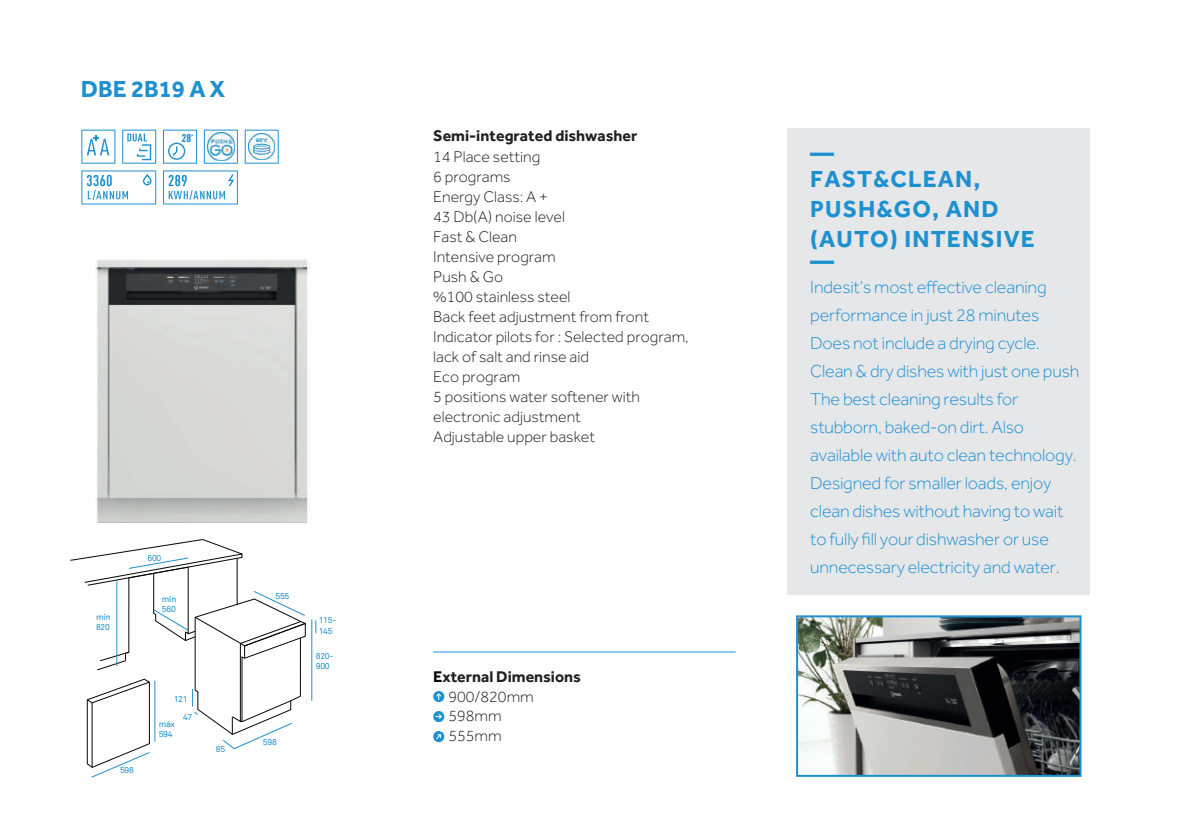
<style>
.page{position:relative;width:1191px;height:840px;background:#fff}
.page>*{position:absolute;margin:0;border:0;box-sizing:border-box;transform-origin:0 0}
.t1{font:700 24px/26px "Effra";letter-spacing:.05em;color:#1d90d0}
.t2{font:300 18px/28px "Effra";letter-spacing:-.01em;color:#1d90d0}
.t3{font:300 16px/20px "Effra";color:#231f20}
.t4{font:700 16px "Effra";color:#231f20}
.t5{font:11.6px "D DIN Condensed Bold";color:#1d90d0}
.t6{font:8.6px/10.2px "Akkurat";letter-spacing:-.03em;color:#1d90d0}
.s1{font-weight:700;color:#050504}
.s2{font-weight:700}
</style>
<div class="page">
<div style="left:787px;top:128px;width:303px;height:466px;background:#e6e7e9"></div>
<hr style="left:433px;top:651px;width:302px;height:1px;background:#1d90d0">
<svg style="left:433px;top:690px;width:11px;height:11px"></svg>
<svg style="left:435px;top:692px;width:7px;height:7px"></svg>
<svg style="left:433px;top:710px;width:11px;height:11px"></svg>
<svg style="left:435px;top:712px;width:8px;height:7px"></svg>
<svg style="left:433px;top:731px;width:11px;height:10px"></svg>
<svg style="left:81px;top:129px;width:34px;height:35px"></svg>
<svg style="left:122px;top:129px;width:34px;height:35px"></svg>
<svg style="left:163px;top:129px;width:34px;height:34px"></svg>
<svg style="left:204px;top:129px;width:34px;height:35px"></svg>
<svg style="left:245px;top:129px;width:34px;height:35px"></svg>
<svg style="left:81px;top:170px;width:75px;height:34px"></svg>
<svg style="left:163px;top:170px;width:75px;height:34px"></svg>
<img style="left:799px;top:618px;width:279px;height:155px">
<div style="left:796px;top:615px;width:285px;height:161px;border:2px solid #1d90d0"></div>
<img style="left:207px;top:133px;width:28px;height:27px">
<img style="left:248px;top:133px;width:27px;height:27px">
<img style="left:95px;top:259px;width:216px;height:263px">
<hr style="left:311px;top:619px;width:1px;height:81px;background:#1d90d0">
<svg style="left:315px;top:620px;width:1px;height:13px"></svg>
<svg style="left:70px;top:539px;width:236px;height:238px"></svg>
<h1 class="t1" style="left:81px;top:75px;width:146px">DBE 2B19 A X</h1>
<p class="t5" style="left:182px;top:132px;width:11px">28</p>
<p class="t6" style="left:96px;top:611px;width:16px">mín<br>820</p>
<p class="t6" style="left:147px;top:553px;width:15px">600</p>
<p class="t6" style="left:162px;top:593px;width:16px">mín<br>560</p>
<p class="t6" style="left:120px;top:765px;width:15px">598</p>
<p class="t6" style="left:183px;top:689px;width:11px;line-height:18px;text-indent:-9px">121<br>47</p>
<p class="t6" style="left:159px;top:718px;width:18px">máx<br>594</p>
<p class="t6" style="left:216px;top:743px;width:11px">85</p>
<p class="t6" style="left:275px;top:591px;width:15px">555</p>
<p class="t6" style="left:319px;top:615px;width:19px">115-<br>145</p>
<p class="t6" style="left:316px;top:650px;width:19px">820-<br>900</p>
<p class="t6" style="left:263px;top:737px;width:15px">598</p>
<p class="t4" style="left:433px;top:126px;width:206px">Semi-integrated dishwasher</p>
<p class="t3" style="left:433px;top:146px;width:257px">14 Place setting<br>6 programs<br>Energy Class: A +<br>43 Db(A) noise level<br>Fast &amp; Clean<br>Intensive program<br>Push &amp; Go<br>%100 stainless steel<br>Back feet adjustment from front<br>Indicator pilots for : Selected program, lack of salt and rinse aid<br>Eco program<br>5 positions water softener with electronic adjustment<br>Adjustable upper basket</p>
<p class="t3" style="left:448px;top:666px;width:134px;line-height:19.4px;text-indent:-15px"><span class="s1">E</span><span class="s2">xternal Dimensions<br></span>900/820mm<br>598mm<br>555mm</p>
<h1 class="t1" style="left:810px;top:139px;width:172px">—<br>FAST&amp;CLEAN,</h1>
<h1 class="t1" style="left:810px;top:193px;width:226px;line-height:30px">PUSH&amp;GO, AND (AUTO) INTENSIVE</h1>
<h1 class="t1" style="left:810px;top:247px;width:25px">—</h1>
<p class="t2" style="left:810px;top:273px;width:271px">Indesit’s most effective cleaning performance in just 28 minutes Does not include a drying cycle.<br>Clean &amp; dry dishes with just one push The best cleaning results for stubborn, baked-on dirt. Also available with auto clean technology.<br>Designed for smaller loads, enjoy clean dishes without having to wait to fully fill your dishwasher or use unnecessary electricity and water.</p>
</div>
